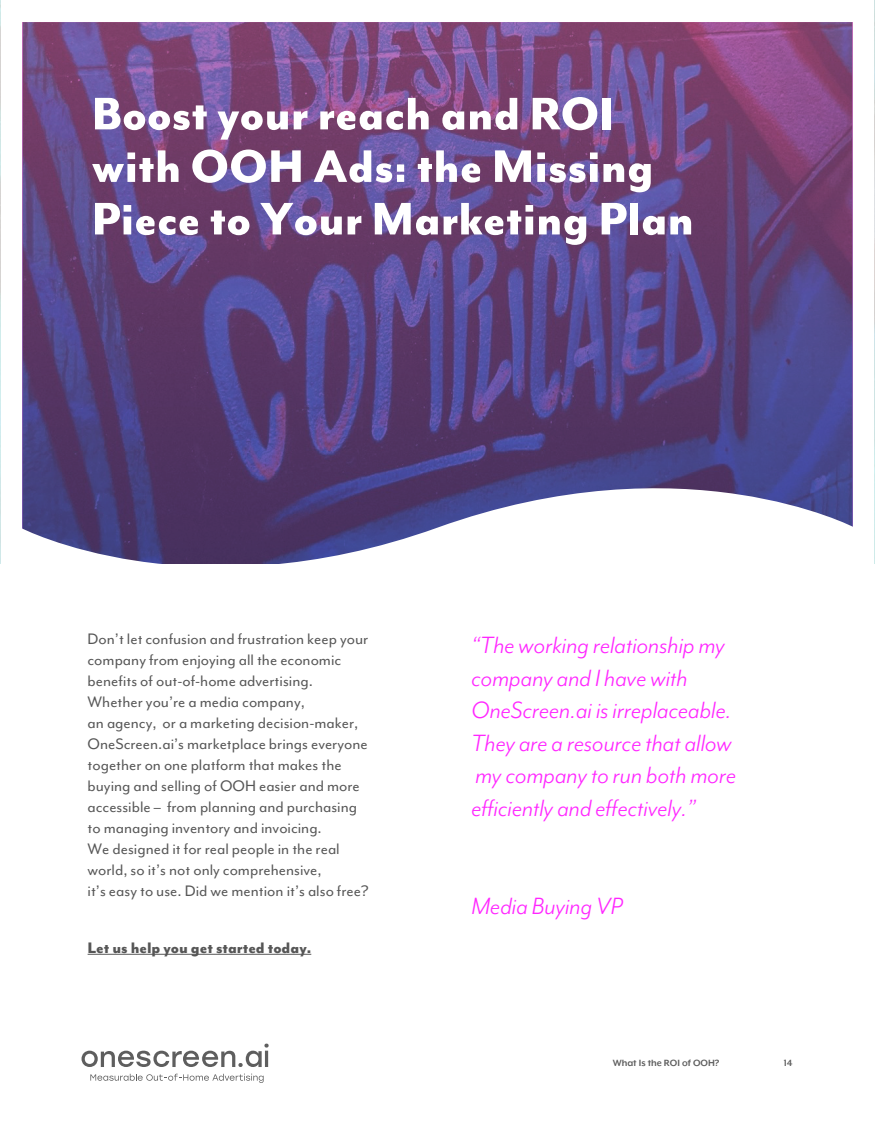
<style>
.page{position:relative;width:875px;height:1133px;background:#fff}
.page>*{position:absolute;margin:0;border:0;box-sizing:border-box;transform-origin:0 0}
.t1{font:800 52.5px/52.5px "Mr Eaves Mod OT";color:#fff}
.t2{font:italic 27.12px/32.6px "Mr Eaves Mod OT";color:#ff26ff}
.t3{font:17.5px/21px "Mr Eaves Mod OT";color:#565656}
.t4{font:800 17.5px "Mr Eaves Mod OT";color:#565656}
.t5{font:700 10.5px "Mr Eaves XL Mod OT";color:#5e5e5e}
</style>
<div class="page">
<svg style="left:82px;top:1043px;width:187px;height:23px"></svg>
<svg style="left:90px;top:1073px;width:174px;height:9px"></svg>
<svg style="left:23px;top:22px;width:829px;height:417px;background:#66457f"></svg>
<svg style="left:22px;top:439px;width:831px;height:125px"></svg>
<hr style="left:88px;top:953px;width:223px;height:1px;background:#565656">
<h1 class="t1" style="left:92px;top:86px;width:604px">Boost your reach and ROI with OOH Ads: the Missing<br>Piece to Your Marketing Plan</h1>
<p class="t3" style="left:88px;top:627px;width:283px">Don’t let confusion and frustration keep your company from enjoying all the economic benefits of out-of-home advertising.<br>Whether you’re a media company,<br>an agency, or a marketing decision-maker, OneScreen.ai’s marketplace brings everyone together on one platform that makes the buying and selling of OOH easier and more accessible – from planning and purchasing to managing inventory and invoicing.<br>We designed it for real people in the real world, so it’s not only comprehensive,<br>it’s easy to use. Did we mention it’s also free?</p>
<p class="t4" style="left:88px;top:937px;width:225px">Let us help you get started today.</p>
<h2 class="t2" style="left:471px;top:628px;width:266px">“The working relationship my company and I have with<br>OneScreen.ai is irreplaceable.<br>They are a resource that allow my company to run both more efficiently and effectively.”</h2>
<h2 class="t2" style="left:471px;top:888px;width:153px">Media Buying VP</h2>
<p class="t5" style="left:613px;top:1057px;width:108px">What Is the ROI of OOH?</p>
<p class="t5" style="left:784px;top:1057px;width:10px">14</p>
</div>
